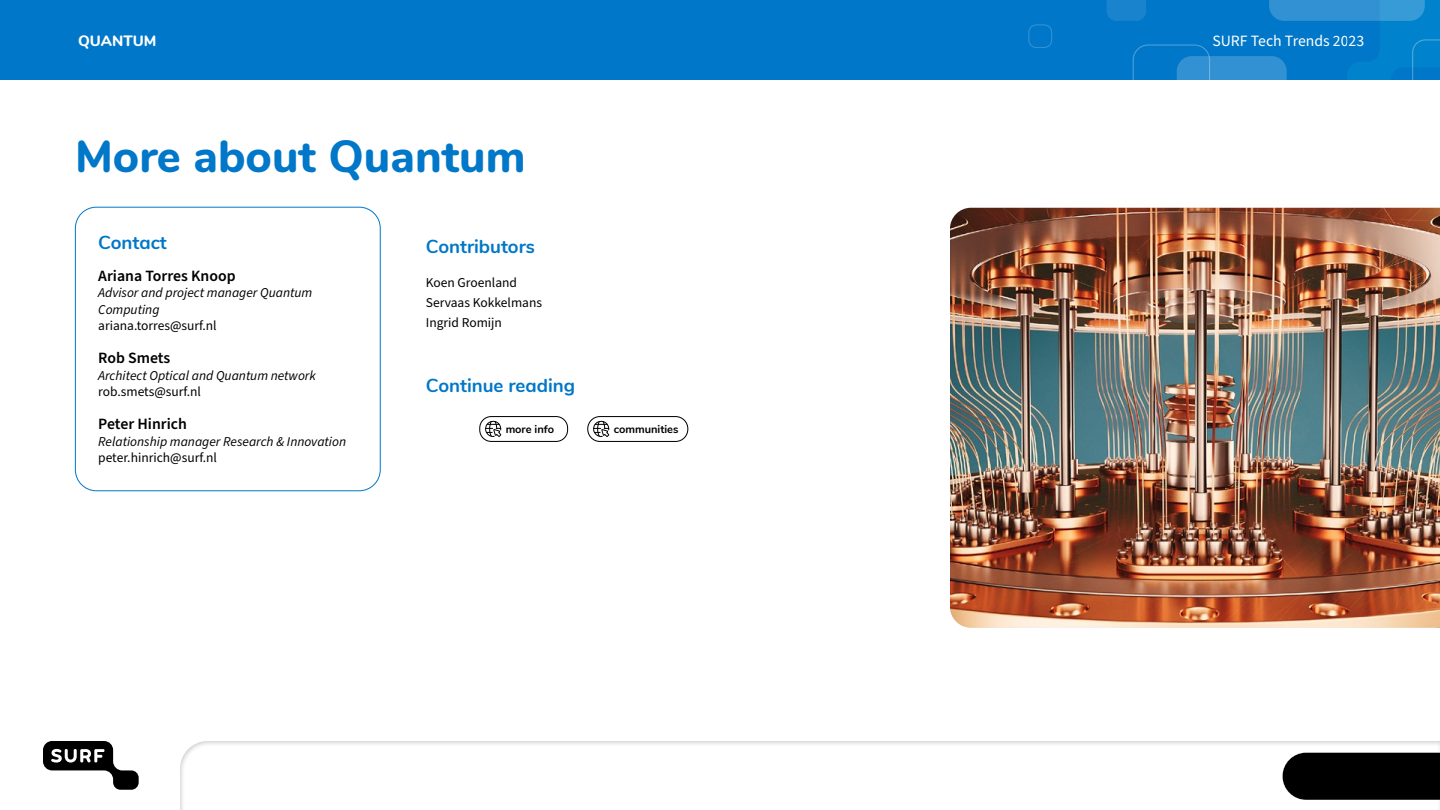
<style>
.page{position:relative;width:1440px;height:810px;background:#fff}
.page>*{position:absolute;margin:0;border:0;box-sizing:border-box;transform-origin:0 0}
.t1{font:800 45px "Nunito";color:#0077c8}
.t2{font:700 18.75px "Nunito";color:#0077c8}
.t3{font:600 15.75px "Source Sans Pro";color:#000}
.t4{font:15.75px "Source Sans Pro";color:#fff}
.t5{font:800 15px "Nunito";color:#fff}
.t6{font:italic 13.5px/16.5px "Source Sans Pro";color:#000}
.t7{font:13.5px/20.2px "Source Sans Pro";color:#000}
.t8{font:700 11.02px "Nunito";color:#000}
</style>
<div class="page">
<img style="left:950px;top:208px;width:490px;height:420px">
<div style="left:75px;top:207px;width:306px;height:284px;border:1px solid #0077c8;border-radius:21px"></div>
<svg style="left:485px;top:420px;width:17px;height:17px"></svg>
<div style="left:479px;top:416px;width:89px;height:26px;border:1px solid #000;border-radius:11px"></div>
<svg style="left:593px;top:420px;width:17px;height:17px"></svg>
<div style="left:587px;top:416px;width:101px;height:26px;border:1px solid #000;border-radius:12px"></div>
<div style="left:174px;top:736px;width:1266px;height:74px;background:#000;opacity:.2"></div>
<svg style="left:43px;top:741px;width:96px;height:49px"></svg>
<div style="left:0;top:0;width:1440px;height:79px;background:#0077c8"></div>
<div style="left:1028px;top:24px;width:24px;height:24px;border:1px solid #fff;border-radius:8px"></div>
<svg style="left:1107px;top:0;width:333px;height:79px"></svg>
<p class="t5" style="left:78px;top:29px;width:80px">QUANTUM</p>
<p class="t4" style="left:1212px;top:30px;width:153px">SURF Tech Trends 2023</p>
<h1 class="t1" style="left:75px;top:123px;width:452px">More about Quantum</h1>
<h2 class="t2" style="left:98px;top:229px;width:70px">Contact</h2>
<p class="t3" style="left:98px;top:265px;width:139px">Ariana Torres Knoop</p>
<p class="t6" style="left:98px;top:285px;width:216px">Advisor and project manager Quantum<br>Computing</p>
<p class="t7" style="left:98px;top:316px;width:120px">ariana.torres@surf.nl</p>
<p class="t3" style="left:98px;top:347px;width:73px">Rob Smets</p>
<p class="t6" style="left:98px;top:367px;width:219px">Architect Optical and Quantum network</p>
<p class="t7" style="left:98px;top:382px;width:104px">rob.smets@surf.nl</p>
<p class="t3" style="left:98px;top:413px;width:90px">Peter Hinrich</p>
<p class="t6" style="left:98px;top:433px;width:249px">Relationship manager Research &amp; Innovation</p>
<p class="t7" style="left:98px;top:448px;width:120px">peter.hinrich@surf.nl</p>
<h2 class="t2" style="left:426px;top:233px;width:111px">Contributors</h2>
<p class="t7" style="left:426px;top:273px;width:118px">Koen Groenland<br>Servaas Kokkelmans<br>Ingrid Romijn</p>
<h2 class="t2" style="left:426px;top:371px;width:151px">Continue reading</h2>
<p class="t8" style="left:506px;top:421px;width:50px">more info</p>
<p class="t8" style="left:614px;top:421px;width:66px">communities</p>
</div>
